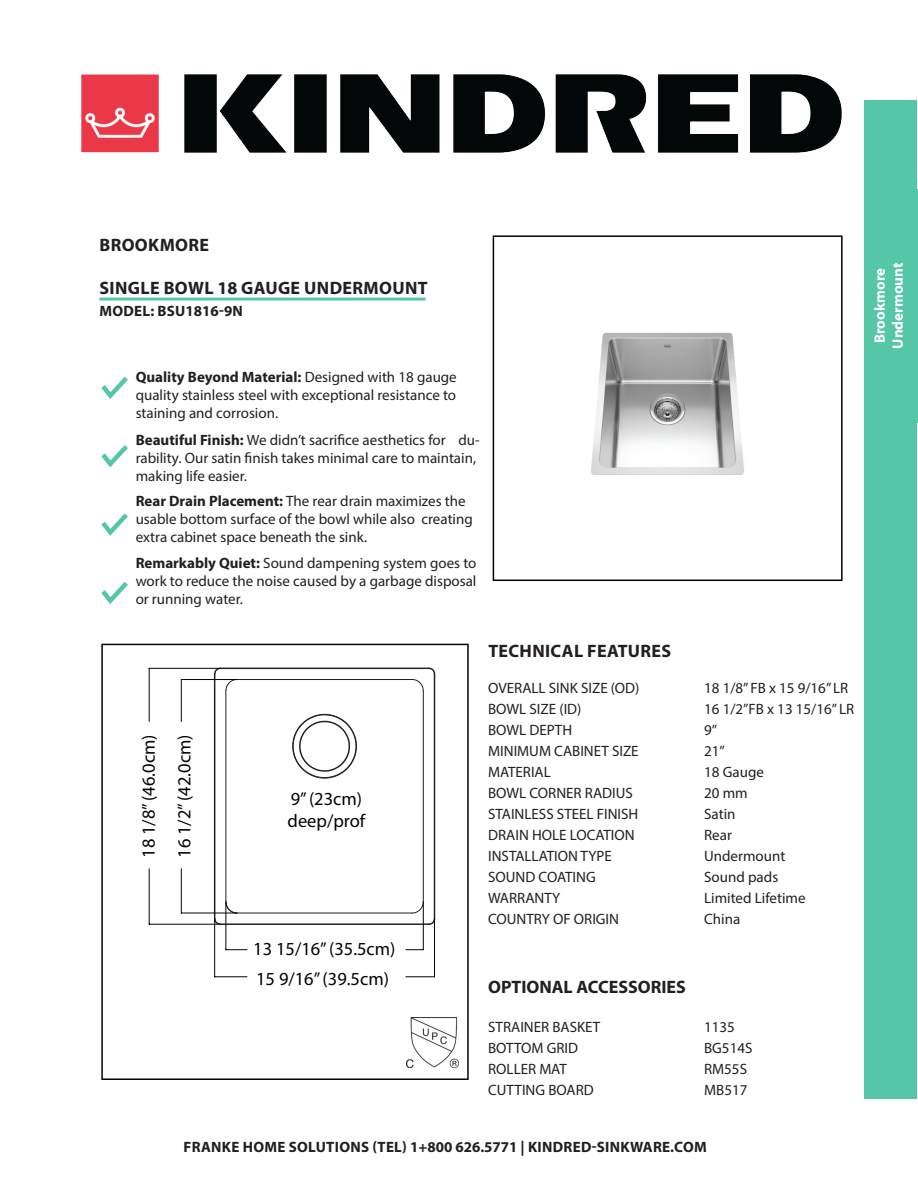
<style>
.page{position:relative;width:918px;height:1188px;background:#fff}
.page>*{position:absolute;margin:0;border:0;box-sizing:border-box;transform-origin:0 0}
.t1{font:18.45px/35.8px "Frutiger LT Pro";color:#040503}
.t2{font:700 18px "Myriad Pro";letter-spacing:.02em;color:#231f20}
.t3{font:700 18px "Myriad Pro";color:#231f20}
.t4{font:15px/18px "Myriad Pro";color:#231f20;text-align:justify}
.t5{font:700 15px "Myriad Pro";letter-spacing:.02em;color:#231f20}
.t6{font:700 15px "Myriad Pro";color:#fff}
.s1{font-weight:700}
</style>
<div class="page">
<img style="left:81px;top:74px;width:761px;height:79px">
<hr style="left:99px;top:298px;width:327px;height:3px;background:#56c6a9">
<div style="left:493px;top:235px;width:350px;height:346px;border:2px solid #040503"></div>
<div style="left:101px;top:644px;width:368px;height:436px;border:2px solid #040503"></div>
<div style="left:865px;top:100px;width:52px;height:999px;background:#56c6a9"></div>
<div style="left:874px;top:189px;width:44px;height:233px;background:#56c6a9"></div>
<hr style="left:237px;top:679px;width:175px;height:1px;background:#231f20">
<hr style="left:225px;top:691px;width:1px;height:211px;background:#231f20">
<hr style="left:237px;top:913px;width:175px;height:1px;background:#231f20">
<hr style="left:423px;top:691px;width:1px;height:211px;background:#231f20">
<hr style="left:434px;top:674px;width:1px;height:245px;background:#231f20">
<svg style="left:411px;top:667px;width:25px;height:25px"></svg>
<hr style="left:220px;top:668px;width:209px;height:1px;background:#231f20">
<svg style="left:213px;top:667px;width:25px;height:25px"></svg>
<hr style="left:214px;top:674px;width:1px;height:245px;background:#231f20">
<hr style="left:220px;top:923px;width:209px;height:2px;background:#231f20">
<svg style="left:411px;top:901px;width:25px;height:25px"></svg>
<svg style="left:292px;top:713px;width:65px;height:66px"></svg>
<svg style="left:213px;top:901px;width:25px;height:25px"></svg>
<hr style="left:226px;top:902px;width:1px;height:48px;background:#040503">
<hr style="left:423px;top:902px;width:1px;height:48px;background:#040503">
<svg style="left:227px;top:949px;width:20px;height:1px"></svg>
<svg style="left:406px;top:949px;width:17px;height:1px"></svg>
<hr style="left:214px;top:919px;width:1px;height:58px;background:#040503">
<hr style="left:434px;top:919px;width:1px;height:58px;background:#040503">
<hr style="left:215px;top:976px;width:32px;height:1px;background:#040503">
<svg style="left:406px;top:976px;width:28px;height:1px"></svg>
<hr style="left:181px;top:679px;width:56px;height:1px;background:#040503">
<hr style="left:181px;top:913px;width:56px;height:1px;background:#040503">
<hr style="left:181px;top:680px;width:1px;height:41px;background:#040503">
<hr style="left:181px;top:869px;width:1px;height:44px;background:#040503">
<hr style="left:149px;top:668px;width:71px;height:1px;background:#040503">
<hr style="left:149px;top:924px;width:71px;height:1px;background:#040503">
<hr style="left:149px;top:668px;width:1px;height:53px;background:#040503">
<hr style="left:149px;top:869px;width:1px;height:55px;background:#040503">
<img style="left:591px;top:332px;width:153px;height:143px">
<img style="left:407px;top:1017px;width:51px;height:50px">
<svg style="left:101px;top:376px;width:27px;height:23px"></svg>
<svg style="left:101px;top:445px;width:27px;height:23px"></svg>
<svg style="left:101px;top:513px;width:27px;height:23px"></svg>
<svg style="left:101px;top:581px;width:27px;height:23px"></svg>
<p class="t2" style="left:100px;top:233px;width:111px">BROOKMORE</p>
<p class="t2" style="left:100px;top:276px;width:330px">SINGLE BOWL 18 GAUGE UNDERMOUNT</p>
<p class="t5" style="left:100px;top:301px;width:145px">MODEL: BSU1816-9N</p>
<p class="t4" style="left:136px;top:368px;width:323px"><span class="s1">Quality Beyond Material:</span> Designed with 18 gauge quality stainless steel with exceptional resistance to staining and corrosion.</p>
<p class="t4" style="left:136px;top:431px;width:346px;text-align:left"><span class="s1">Beautiful Finish:</span> We didn’t sacrifice aesthetics for du&shy;rability. Our satin finish takes minimal care to maintain, making life easier.</p>
<p class="t4" style="left:136px;top:492px;width:339px;text-align:left"><span class="s1">Rear Drain Placement:</span> The rear drain maximizes the usable bottom surface of the bowl while also creating extra cabinet space beneath the sink.</p>
<p class="t4" style="left:136px;top:554px;width:342px"><span class="s1">Remarkably Quiet:</span> Sound dampening system goes to work to reduce the noise caused by a garbage disposal or running water.</p>
<p class="t1" style="left:130px;top:858px;width:125px;rotate:-90deg">18 1/8” (46.0cm)<br>16 1/2” (42.0cm)</p>
<p class="t1" style="left:288px;top:787px;width:79px;line-height:22.2px">9” (23cm) deep/prof</p>
<p class="t1" style="left:253px;top:934px;width:144px;line-height:29.5px">13 15/16” (35.5cm)<br>15 9/16” (39.5cm)</p>
<p class="t2" style="left:488px;top:639px;width:184px">TECHNICAL FEATURES</p>
<p class="t4" style="left:488px;top:679px;width:153px">OVERALL SINK SIZE (OD)</p>
<p class="t4" style="left:704px;top:679px;width:146px">18 1/8” FB x 15 9/16” LR</p>
<p class="t4" style="left:488px;top:700px;width:95px">BOWL SIZE (ID)</p>
<p class="t4" style="left:704px;top:700px;width:151px">16 1/2”FB x 13 15/16” LR</p>
<p class="t4" style="left:488px;top:721px;width:86px">BOWL DEPTH</p>
<p class="t4" style="left:704px;top:721px;width:15px">9”</p>
<p class="t4" style="left:488px;top:742px;width:152px">MINIMUM CABINET SIZE</p>
<p class="t4" style="left:704px;top:742px;width:22px">21”</p>
<p class="t4" style="left:488px;top:763px;width:64px">MATERIAL</p>
<p class="t4" style="left:704px;top:763px;width:61px">18 Gauge</p>
<p class="t4" style="left:488px;top:784px;width:146px">BOWL CORNER RADIUS</p>
<p class="t4" style="left:704px;top:784px;width:45px">20 mm</p>
<p class="t4" style="left:488px;top:805px;width:152px">STAINLESS STEEL FINISH</p>
<p class="t4" style="left:704px;top:805px;width:33px">Satin</p>
<p class="t4" style="left:488px;top:826px;width:148px">DRAIN HOLE LOCATION</p>
<p class="t4" style="left:704px;top:826px;width:29px">Rear</p>
<p class="t4" style="left:488px;top:847px;width:125px">INSTALLATION TYPE</p>
<p class="t4" style="left:704px;top:847px;width:83px">Undermount</p>
<p class="t4" style="left:488px;top:868px;width:109px">SOUND COATING</p>
<p class="t4" style="left:704px;top:868px;width:76px">Sound pads</p>
<p class="t4" style="left:488px;top:889px;width:74px">WARRANTY</p>
<p class="t4" style="left:704px;top:889px;width:103px">Limited Lifetime</p>
<p class="t4" style="left:488px;top:910px;width:132px">COUNTRY OF ORIGIN</p>
<p class="t4" style="left:704px;top:910px;width:38px">China</p>
<p class="t3" style="left:488px;top:975px;width:199px">OPTIONAL ACCESSORIES</p>
<p class="t4" style="left:488px;top:1018px;width:114px">STRAINER BASKET</p>
<p class="t4" style="left:704px;top:1018px;width:32px">1135</p>
<p class="t4" style="left:488px;top:1039px;width:92px">BOTTOM GRID</p>
<p class="t4" style="left:704px;top:1039px;width:50px">BG514S</p>
<p class="t4" style="left:488px;top:1060px;width:80px">ROLLER MAT</p>
<p class="t4" style="left:704px;top:1060px;width:44px">RM55S</p>
<p class="t4" style="left:488px;top:1081px;width:107px">CUTTING BOARD</p>
<p class="t4" style="left:704px;top:1081px;width:45px">MB517</p>
<p class="t5" style="left:184px;top:1137px;width:525px">FRANKE HOME SOLUTIONS (TEL) 1+800 626.5771 | KINDRED-SINKWARE.COM</p>
<p class="t6" style="left:870px;top:343px;width:77px;rotate:-90deg">Brookmore</p>
<p class="t6" style="left:888px;top:349px;width:88px;rotate:-90deg">Undermount</p>
</div>
